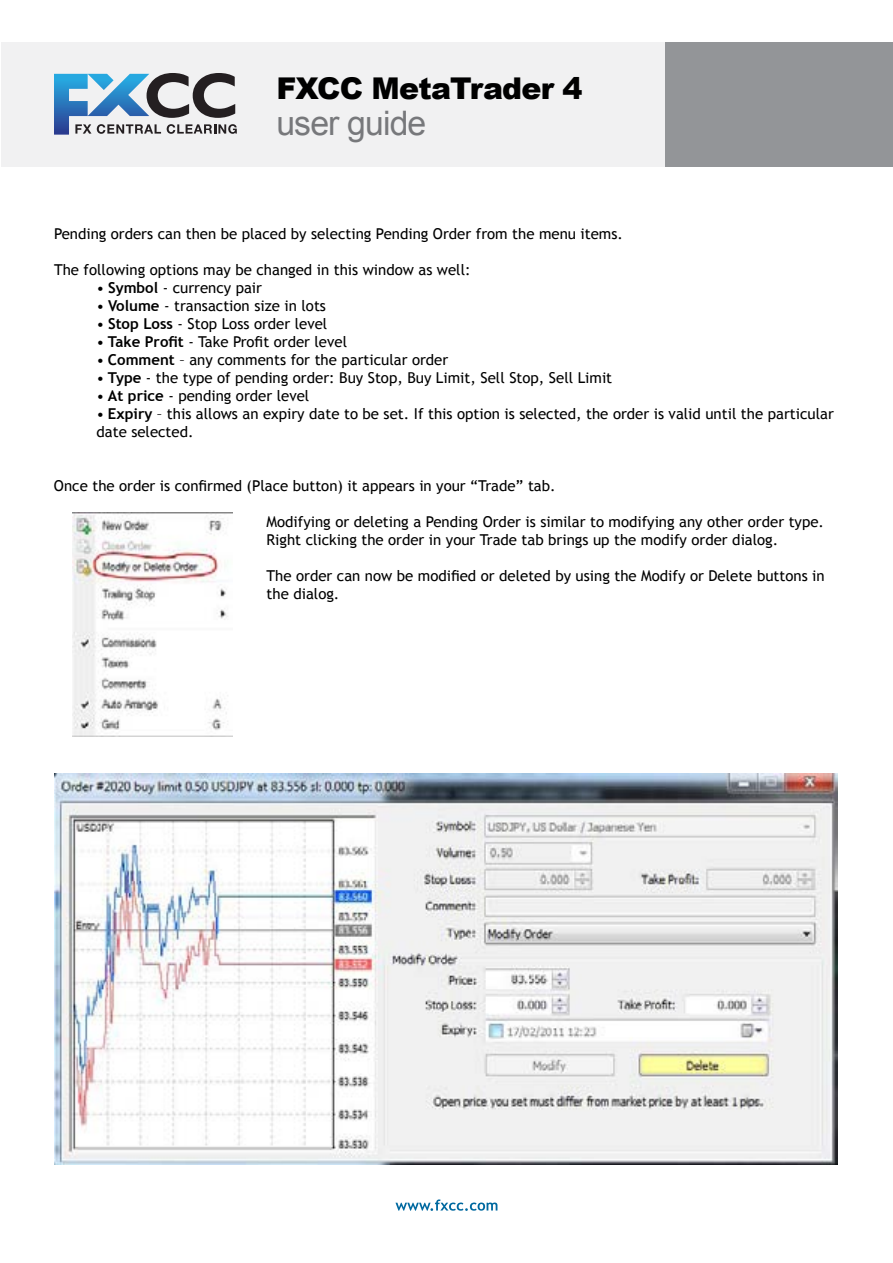
<style>
.page{position:relative;width:893px;height:1263px;background:#fff}
.page>*{position:absolute;margin:0;border:0;box-sizing:border-box;transform-origin:0 0}
.t1{font:33.75px "Arial";letter-spacing:-.025em;color:#77787b}
.t2{font:900 30px "Arial";letter-spacing:-.025em;color:#000}
.t3{font:15px/18px "Trebuchet MS";color:#000}
.s1{font-weight:700}
</style>
<div class="page">
<img style="left:54px;top:774px;width:784px;height:390px">
<img style="left:72px;top:512px;width:160px;height:224px">
<div style="left:1px;top:43px;width:664px;height:124px;background:#f1f1f2"></div>
<div style="left:665px;top:43px;width:228px;height:124px;background:#939598"></div>
<svg style="left:54px;top:73px;width:183px;height:62px"></svg>
<svg style="left:395px;top:1199px;width:102px;height:12px"></svg>
<h2 class="t2" style="left:276px;top:67px;width:308px">FXCC MetaTrader 4</h2>
<h1 class="t1" style="left:276px;top:101px;width:151px">user guide</h1>
<p class="t3" style="left:54px;top:224px;width:570px">Pending orders can then be placed by selecting Pending Order from the menu items.</p>
<p class="t3" style="left:54px;top:260px;width:418px">The following options may be changed in this window as well:</p>
<p class="t3" style="left:97px;top:278px;width:167px">• <span class="s1">Symbol</span> - currency pair</p>
<p class="t3" style="left:97px;top:296px;width:231px">• <span class="s1">Volume</span> - transaction size in lots</p>
<p class="t3" style="left:97px;top:314px;width:232px">• <span class="s1">Stop Loss</span> - Stop Loss order level</p>
<p class="t3" style="left:97px;top:332px;width:252px">• <span class="s1">Take Profit</span> - Take Profit order level</p>
<p class="t3" style="left:97px;top:350px;width:353px">• <span class="s1">Comment</span> – any comments for the particular order</p>
<p class="t3" style="left:96px;top:368px;width:517px">• <span class="s1">Type</span> - the type of pending order: Buy Stop, Buy Limit, Sell Stop, Sell Limit</p>
<p class="t3" style="left:96px;top:386px;width:214px">• <span class="s1">At price</span> - pending order level</p>
<p class="t3" style="left:96px;top:404px;width:739px">• <span class="s1">Expiry</span> – this allows an expiry date to be set. If this option is selected, the order is valid until the particular date selected.</p>
<p class="t3" style="left:54px;top:476px;width:503px">Once the order is confirmed (Place button) it appears in your “Trade” tab.</p>
<p class="t3" style="left:267px;top:512px;width:559px">Modifying or deleting a Pending Order is similar to modifying any other order type.<br>Right clicking the order in your Trade tab brings up the modify order dialog.</p>
<p class="t3" style="left:267px;top:566px;width:560px">The order can now be modified or deleted by using the Modify or Delete buttons in the dialog.</p>
</div>
